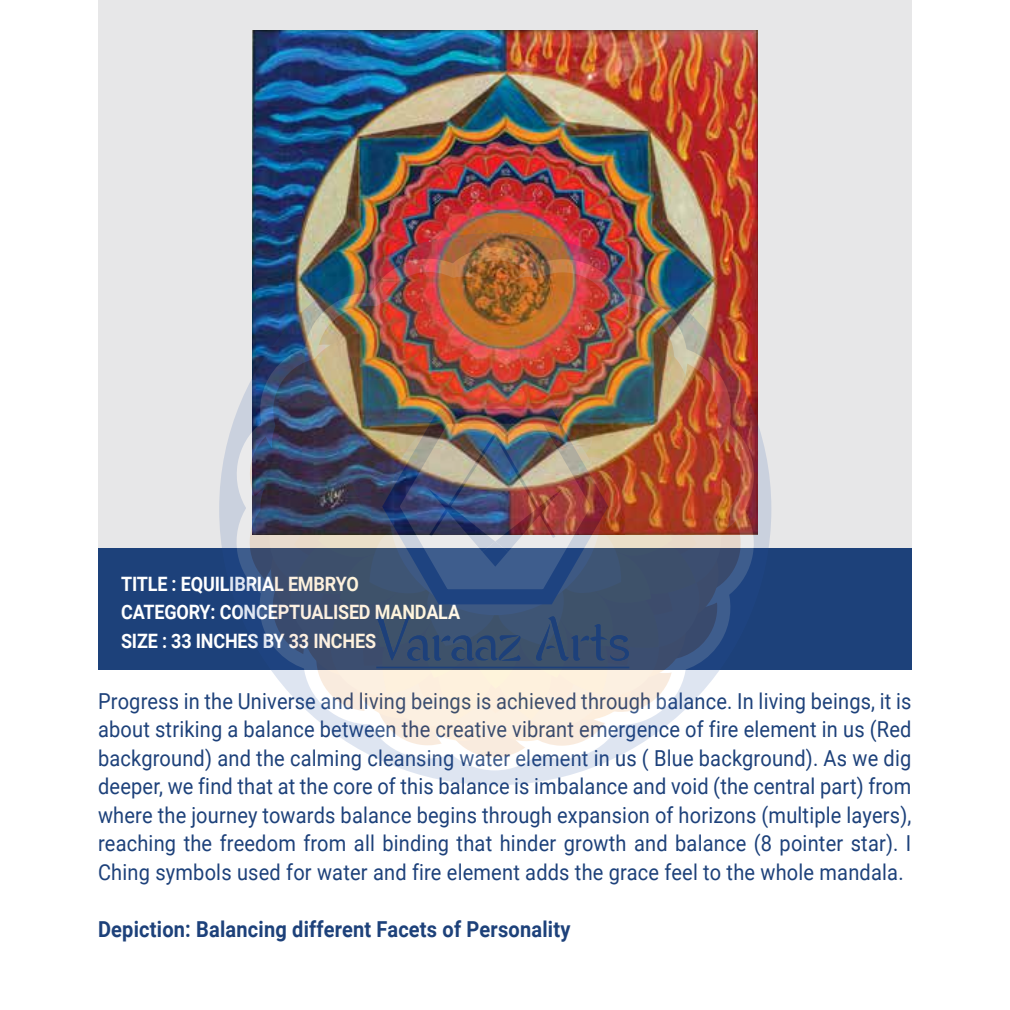
<style>
.page{position:relative;width:1010px;height:1010px;background:#fff}
.page>*{position:absolute;margin:0;border:0;box-sizing:border-box;transform-origin:0 0}
.t1{font:22px/28.6px "Roboto";letter-spacing:.01em;color:#1d417a;text-align:justify;scale:.91 1}
.t2{font:700 22px "Roboto";letter-spacing:.01em;color:#1d417a;scale:.91 1}
.t3{font:700 19.8px/28.6px "Roboto";letter-spacing:-.01em;color:#fff;scale:.91 1}
</style>
<div class="page">
<div style="left:98px;top:0;width:814px;height:548px;background:#e7e7e8"></div>
<div style="left:98px;top:548px;width:814px;height:122px;background:#1d417a"></div>
<img style="left:253px;top:30px;width:504px;height:208px">
<svg style="left:223px;top:506px;width:8px;height:42px"></svg>
<img style="left:231px;top:238px;width:528px;height:542px">
<p class="t3" style="left:121px;top:569px;width:374px">TITLE : EQUILIBRIAL EMBRYO<br>CATEGORY: CONCEPTUALISED MANDALA<br>SIZE : 33 INCHES BY 33 INCHES</p>
<p class="t1" style="left:98px;top:686px;width:895px">Progress in the Universe and living beings is achieved through balance. In living beings, it is about striking a balance between the creative vibrant emergence of fire element in us (Red background) and the calming cleansing water element in us ( Blue background). As we dig deeper, we find that at the core of this balance is imbalance and void (the central part) from where the journey towards balance begins through expansion of horizons (multiple layers), reaching the freedom from all binding that hinder growth and balance (8 pointer star). I Ching symbols used for water and fire element adds the grace feel to the whole mandala.</p>
<p class="t2" style="left:98px;top:914px;width:521px">Depiction: Balancing different Facets of Personality</p>
</div>
